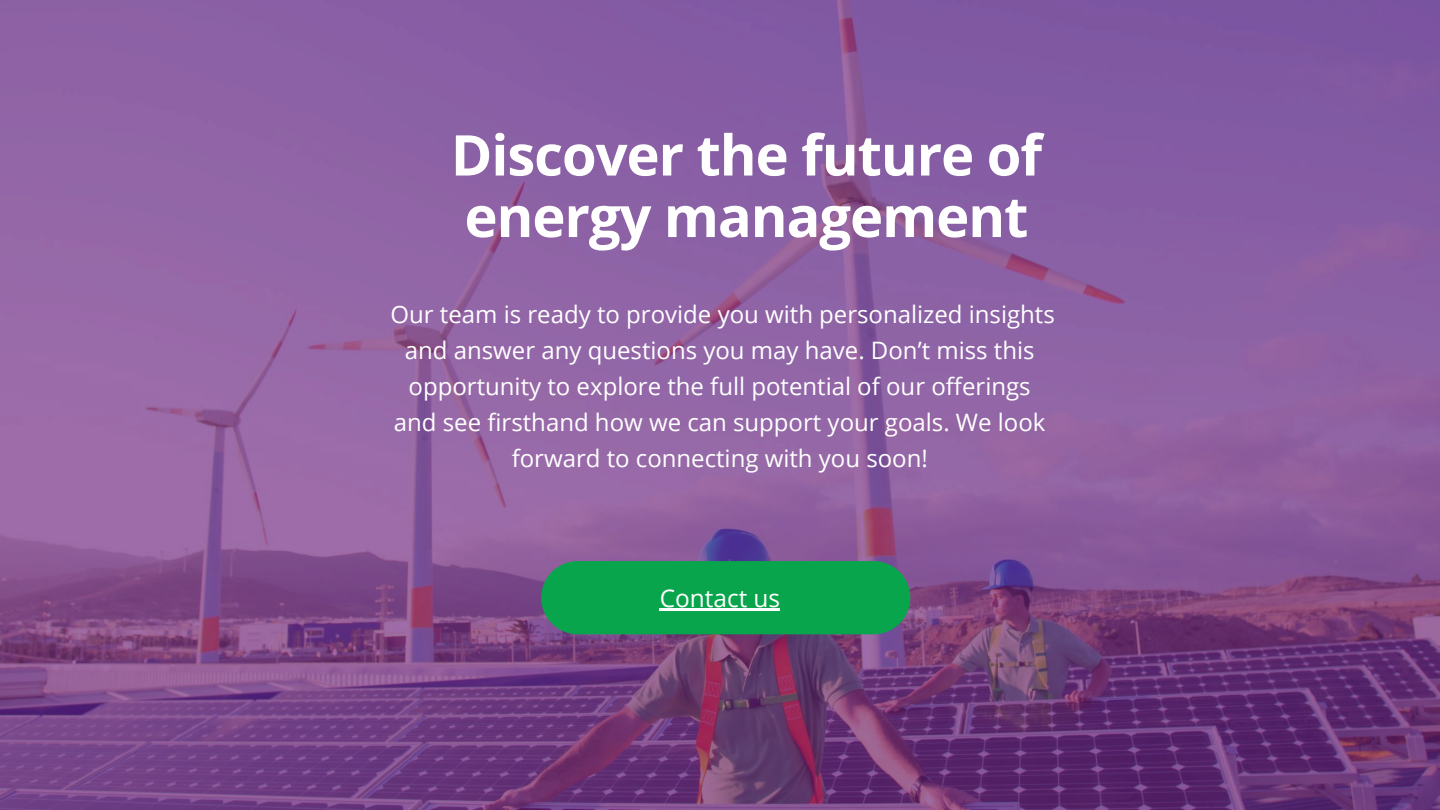
<style>
.page{position:relative;width:1440px;height:810px;background:#fff}
.page>*{position:absolute;margin:0;border:0;box-sizing:border-box;transform-origin:0 0}
.t1{font:700 56.2px/61.5px "Open Sans";letter-spacing:-.02em;color:#fff}
.t2{font:24.4px "Open Sans";color:#fff}
.t3{font:24px/36px "Open Sans";color:#fff;text-align:center}
</style>
<div class="page">
<img style="left:0;top:0;width:1440px;height:809px">
<div style="left:541px;top:561px;width:369px;height:73px;background:#08a54c;border-radius:37px"></div>
<hr style="left:660px;top:609px;width:120px;height:2px;background:#fff">
<h1 class="t1" style="left:451px;top:123px;width:593px">Discover the future of energy management</h1>
<p class="t3" style="left:391px;top:296px;width:666px">Our team is ready to provide you with personalized insights and answer any questions you may have. Don’t miss this opportunity to explore the full potential of our offerings and see firsthand how we can support your goals. We look forward to connecting with you soon!</p>
<p class="t2" style="left:660px;top:581px;width:122px">Contact us</p>
</div>
